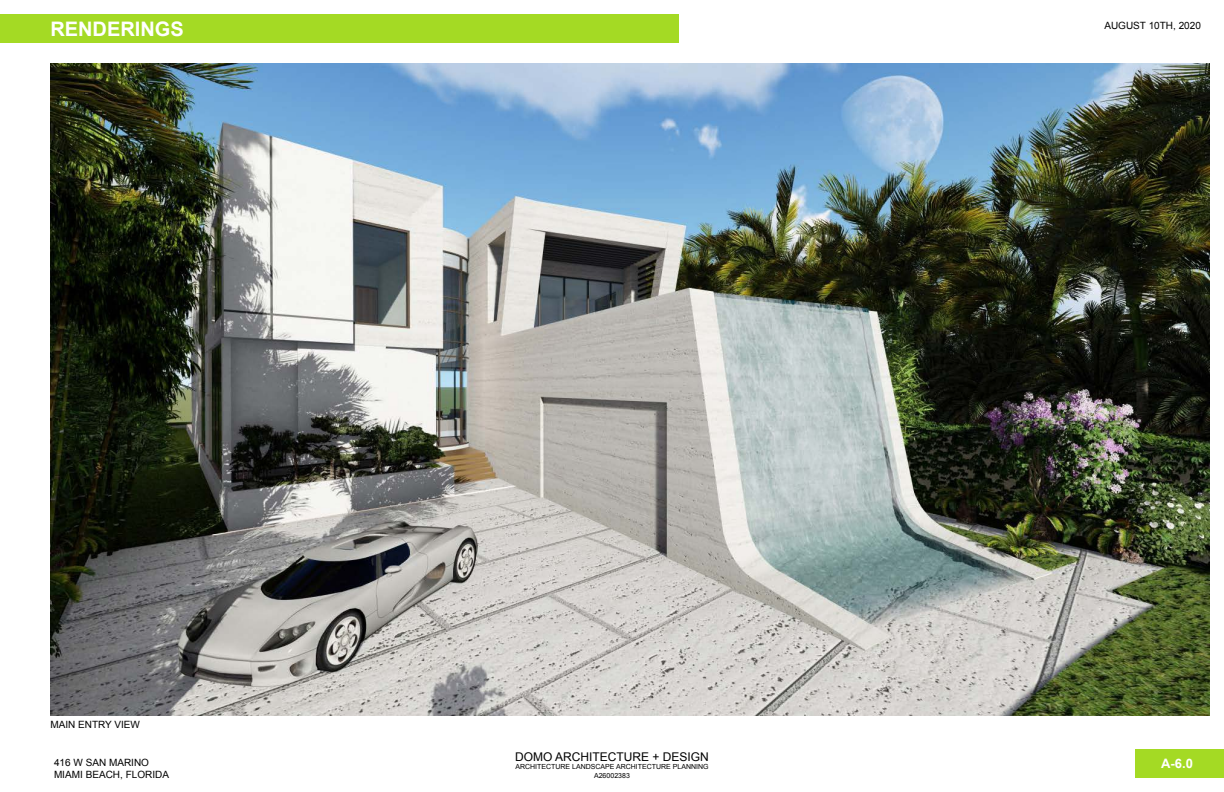
<style>
.page{position:relative;width:1224px;height:792px;background:#fff}
.page>*{position:absolute;margin:0;border:0;box-sizing:border-box;transform-origin:0 0}
.t1{font:700 20px "Arial";color:#fff}
.t2{font:700 13px "Arial";color:#fff}
.t3{font:12px "Arial";color:#000}
.t4{font:10px/12px "Arial";color:#000}
.t5{font:7px/8.4px "Arial";color:#000;text-align:center}
</style>
<div class="page">
<div style="left:0;top:14px;width:678px;height:29px;background:#a4da24"></div>
<div style="left:1136px;top:749px;width:88px;height:29px;background:#a4da24"></div>
<img style="left:50px;top:63px;width:1160px;height:652px">
<h1 class="t1" style="left:50px;top:16px;width:135px">RENDERINGS</h1>
<p class="t4" style="left:50px;top:719px;width:91px">MAIN ENTRY VIEW</p>
<p class="t4" style="left:54px;top:756px;width:117px">416 W SAN MARINO<br>MIAMI BEACH, FLORIDA</p>
<p class="t3" style="left:515px;top:749px;width:195px">DOMO ARCHITECTURE + DESIGN</p>
<p class="t5" style="left:515px;top:763px;width:195px">ARCHITECTURE LANDSCAPE ARCHITECTURE PLANNING<br>A26002383</p>
<p class="t4" style="left:1104px;top:19px;width:98px">AUGUST 10TH, 2020</p>
<h2 class="t2" style="left:1161px;top:755px;width:33px">A-6.0</h2>
</div>
